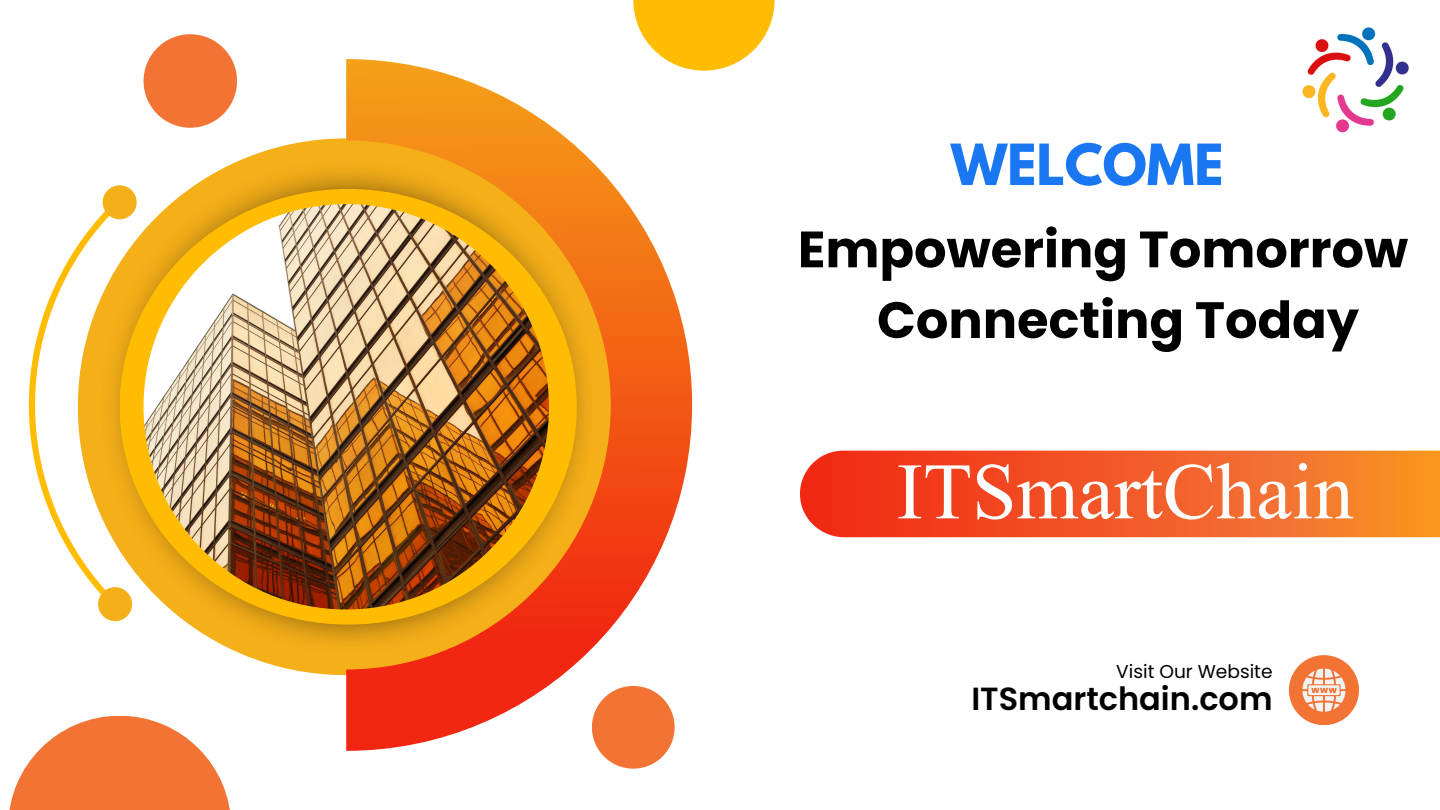
<style>
.page{position:relative;width:1440px;height:810px;background:#fff}
.page>*{position:absolute;margin:0;border:0;box-sizing:border-box;transform-origin:0 0}
.t1{font:79.9px "Jameel Noori Nastaleeq Kasheeda";color:#fff}
.t2{font:700 51px "Poppins";color:#000}
.t3{font:700 50.3px "League Spartan";color:#1977f2}
.t4{font:600 32px "Poppins";color:#000}
.t5{font:18.6px "Poppins";color:#000}
</style>
<div class="page">
<img style="left:115px;top:168px;width:231px;height:477px">
<div style="left:120px;top:189px;width:457px;height:436px;background:#ffbc00;border-radius:50%"></div>
<img style="left:144px;top:204px;width:405px;height:405px;border-radius:50%">
<svg style="left:346px;top:59px;width:346px;height:692px"></svg>
<svg style="left:29px;top:204px;width:87px;height:396px"></svg>
<div style="left:103px;top:185px;width:34px;height:34px;background:#f5af19;border-radius:50%"></div>
<div style="left:98px;top:587px;width:34px;height:34px;background:#f5af19;border-radius:50%"></div>
<svg style="left:9px;top:716px;width:221px;height:94px;fill:#f37335"></svg>
<div style="left:144px;top:34px;width:93px;height:94px;background:#f37335;border-radius:50%"></div>
<div style="left:592px;top:686px;width:83px;height:83px;background:#f37335;border-radius:50%"></div>
<svg style="left:633px;top:0;width:142px;height:71px;fill:#ffbc00"></svg>
<svg style="left:800px;top:451px;width:640px;height:86px"></svg>
<svg style="left:1289px;top:655px;width:70px;height:70px"></svg>
<img style="left:1302px;top:27px;width:107px;height:106px">
<p class="t3" style="left:951px;top:140px;width:274px">WELCOME</p>
<p class="t2" style="left:798px;top:214px;width:612px">Empowering Tomorrow</p>
<p class="t2" style="left:877px;top:284px;width:483px">Connecting Today</p>
<p class="t1" style="left:897px;top:441px;width:459px">ITSmartChain</p>
<p class="t5" style="left:1116px;top:659px;width:158px">Visit Our Website</p>
<p class="t4" style="left:971px;top:677px;width:303px">ITSmartchain.com</p>
</div>
